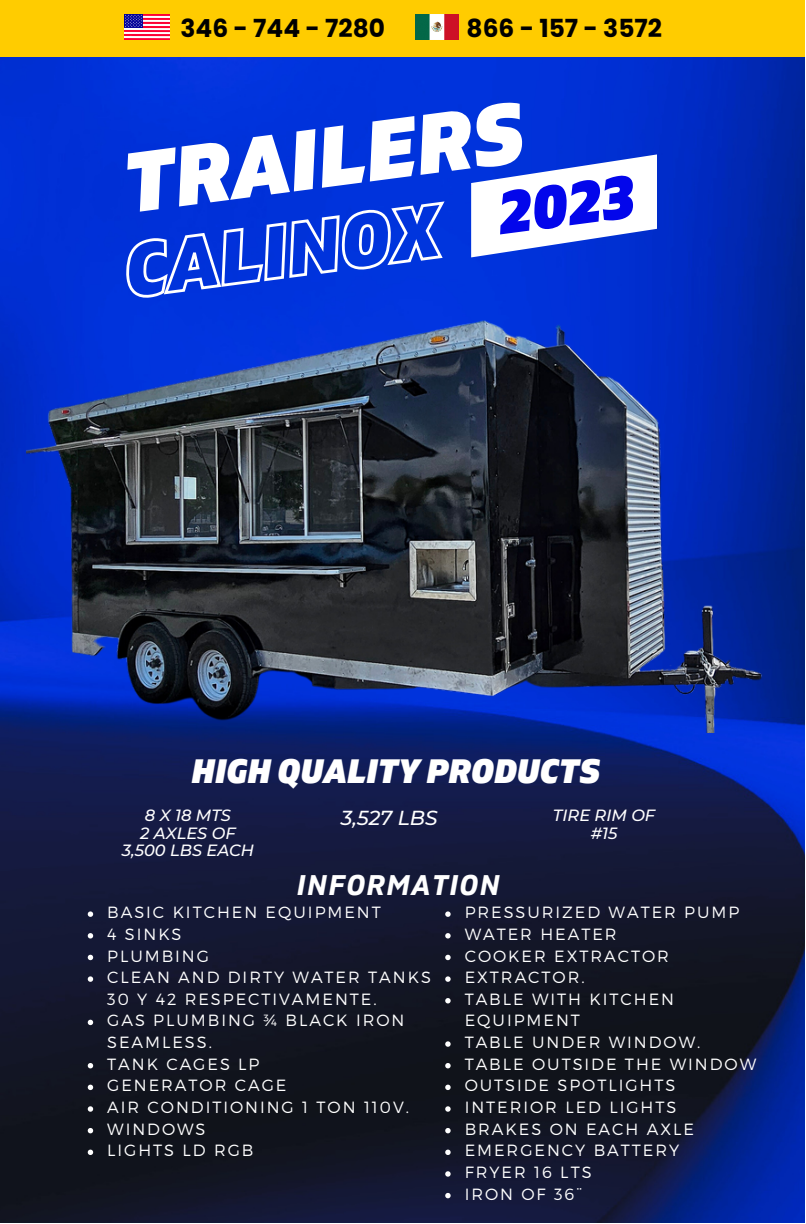
<style>
.page{position:relative;width:806px;height:1224px;background:#fff}
.page>*{position:absolute;margin:0;border:0;box-sizing:border-box;transform-origin:0 0}
.t1{font:italic 900 84.4px "Gilam";color:#fff}
.t2{font:italic 900 59.6px "Gilam";color:#0306eb}
.t3{font:italic 900 33.8px "Gilam";color:#fff}
.t4{font:italic 700 28.4px "Gilam";letter-spacing:.05em;color:#fff}
.t5{font:700 25px "Poppins";color:#000}
.t6{font:italic 500 20.2px "Montserrat";color:#fff}
.t7{font:300 16.2px/21.6px "Montserrat";letter-spacing:.12em;color:#fff}
.t8{font:italic 500 16.2px/17.2px "Montserrat";color:#fff;text-align:center}
</style>
<div class="page">
<img style="left:0;top:57px;width:805px;height:1166px">
<svg style="left:471px;top:154px;width:186px;height:103px"></svg>
<div style="left:0;top:0;width:805px;height:57px;background:#fc0"></div>
<img style="left:26px;top:319px;width:754px;height:413px">
<svg style="left:120px;top:198px;width:333px;height:104px;background:#204cdf"></svg>
<svg style="left:88px;top:911px;width:5px;height:6px"></svg>
<svg style="left:88px;top:933px;width:5px;height:6px"></svg>
<svg style="left:88px;top:955px;width:5px;height:5px"></svg>
<svg style="left:88px;top:976px;width:5px;height:6px"></svg>
<svg style="left:88px;top:1020px;width:5px;height:5px"></svg>
<svg style="left:88px;top:1063px;width:5px;height:5px"></svg>
<svg style="left:88px;top:1085px;width:5px;height:5px"></svg>
<svg style="left:88px;top:1106px;width:5px;height:6px"></svg>
<svg style="left:88px;top:1128px;width:5px;height:5px"></svg>
<svg style="left:88px;top:1150px;width:5px;height:5px"></svg>
<svg style="left:445px;top:911px;width:6px;height:6px"></svg>
<svg style="left:445px;top:933px;width:6px;height:6px"></svg>
<svg style="left:445px;top:955px;width:6px;height:5px"></svg>
<svg style="left:445px;top:976px;width:6px;height:6px"></svg>
<svg style="left:445px;top:998px;width:6px;height:5px"></svg>
<svg style="left:445px;top:1041px;width:6px;height:6px"></svg>
<svg style="left:445px;top:1063px;width:6px;height:5px"></svg>
<svg style="left:445px;top:1085px;width:6px;height:5px"></svg>
<svg style="left:445px;top:1106px;width:6px;height:6px"></svg>
<svg style="left:445px;top:1128px;width:6px;height:5px"></svg>
<svg style="left:445px;top:1150px;width:6px;height:5px"></svg>
<svg style="left:445px;top:1171px;width:6px;height:6px"></svg>
<svg style="left:445px;top:1193px;width:6px;height:5px"></svg>
<img style="left:415px;top:14px;width:44px;height:26px">
<img style="left:124px;top:14px;width:45px;height:26px">
<p class="t5" style="left:180px;top:11px;width:206px">346 - 744 - 7280</p>
<p class="t5" style="left:467px;top:11px;width:197px">866 - 157 - 3572</p>
<p class="t1" style="left:118px;top:133px;width:404px;rotate:-7deg">TRAILERS</p>
<p class="t2" style="left:494px;top:178px;width:139px;rotate:-7deg">2023</p>
<p class="t3" style="left:192px;top:752px;width:410px">HIGH QUALITY PRODUCTS</p>
<p class="t8" style="left:145px;top:807px;width:88px">8 X 18 MTS</p>
<p class="t6" style="left:341px;top:806px;width:98px">3,527 LBS</p>
<p class="t8" style="left:122px;top:824px;width:134px">2 AXLES OF<br>3,500 LBS EACH</p>
<p class="t8" style="left:553px;top:807px;width:104px">TIRE RIM OF #15</p>
<p class="t4" style="left:297px;top:869px;width:204px">INFORMATION</p>
<p class="t7" style="left:107px;top:901px;width:275px">BASIC KITCHEN EQUIPMENT</p>
<p class="t7" style="left:107px;top:922px;width:76px">4 SINKS</p>
<p class="t7" style="left:107px;top:944px;width:103px">PLUMBING</p>
<p class="t7" style="left:107px;top:966px;width:325px">CLEAN AND DIRTY WATER TANKS<br>30 Y 42 RESPECTIVAMENTE.</p>
<p class="t7" style="left:107px;top:1009px;width:299px">GAS PLUMBING ¾ BLACK IRON<br>SEAMLESS.</p>
<p class="t7" style="left:107px;top:1052px;width:154px">TANK CAGES LP</p>
<p class="t7" style="left:107px;top:1074px;width:181px">GENERATOR CAGE</p>
<p class="t7" style="left:107px;top:1096px;width:303px">AIR CONDITIONING 1 TON 110V.</p>
<p class="t7" style="left:107px;top:1117px;width:100px">WINDOWS</p>
<p class="t7" style="left:107px;top:1139px;width:148px">LIGHTS LD RGB</p>
<p class="t7" style="left:465px;top:901px;width:276px">PRESSURIZED WATER PUMP</p>
<p class="t7" style="left:465px;top:922px;width:153px">WATER HEATER</p>
<p class="t7" style="left:465px;top:944px;width:206px">COOKER EXTRACTOR</p>
<p class="t7" style="left:465px;top:966px;width:121px">EXTRACTOR.</p>
<p class="t7" style="left:465px;top:987px;width:211px">TABLE WITH KITCHEN<br>EQUIPMENT</p>
<p class="t7" style="left:465px;top:1031px;width:237px">TABLE UNDER WINDOW.</p>
<p class="t7" style="left:465px;top:1052px;width:293px">TABLE OUTSIDE THE WINDOW</p>
<p class="t7" style="left:465px;top:1074px;width:212px">OUTSIDE SPOTLIGHTS</p>
<p class="t7" style="left:465px;top:1096px;width:213px">INTERIOR LED LIGHTS</p>
<p class="t7" style="left:465px;top:1117px;width:231px">BRAKES ON EACH AXLE</p>
<p class="t7" style="left:465px;top:1139px;width:216px">EMERGENCY BATTERY</p>
<p class="t7" style="left:465px;top:1161px;width:128px">FRYER 16 LTS</p>
<p class="t7" style="left:465px;top:1182px;width:119px">IRON OF 36¨</p>
</div>
